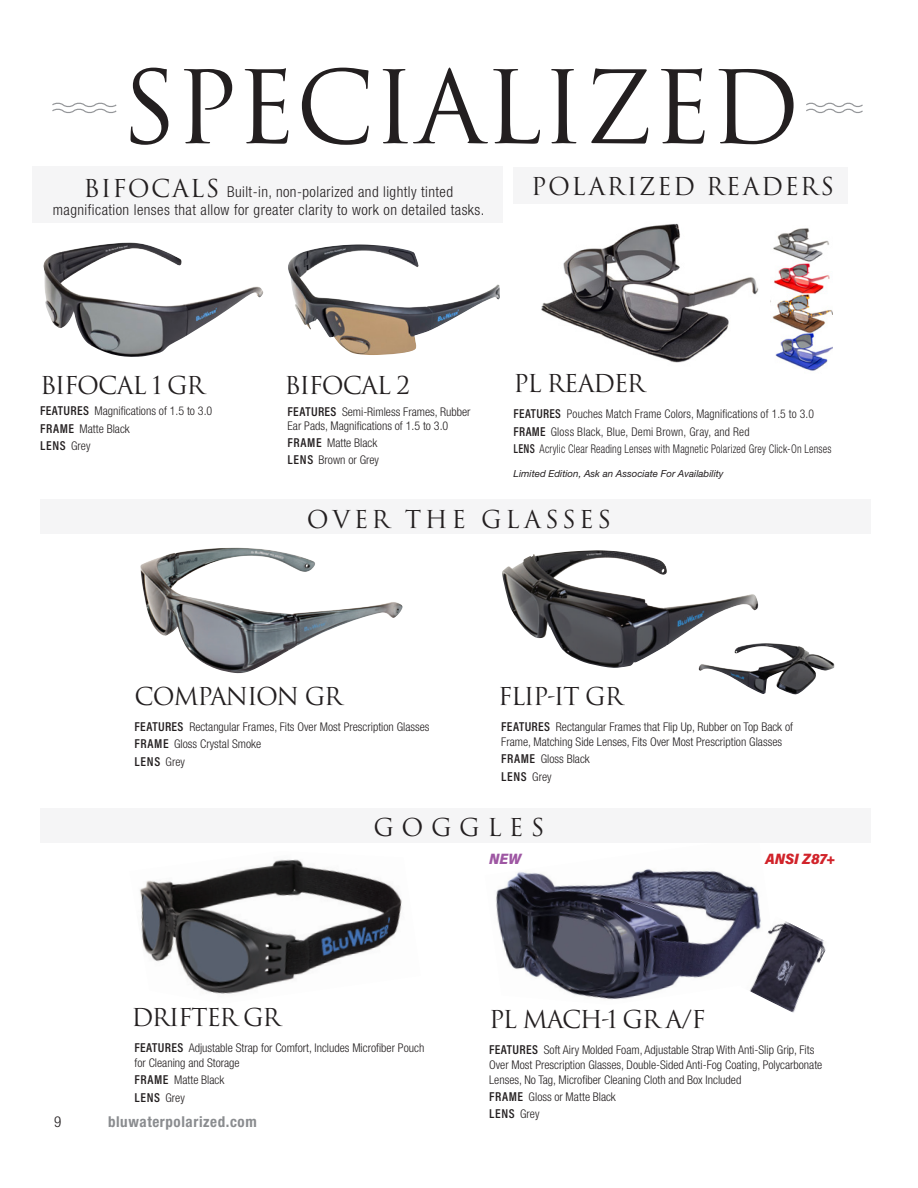
<style>
.page{position:relative;width:918px;height:1188px;background:#fff}
.page>*{position:absolute;margin:0;border:0;box-sizing:border-box;transform-origin:0 0}
.t1{font:98.4px "Trajan Pro 3";letter-spacing:-.01em;color:#231f20}
.Paragraph_Descriptio{font:24px "Trajan Pro 3";letter-spacing:-.05em;color:#231f20}
.Paragraph_Descriptio-2{font:24px "Trajan Pro 3";letter-spacing:.07em;color:#231f20}
.Paragraph_Descriptio-3{font:24px "Trajan Pro 3";letter-spacing:.15em;color:#231f20}
.Paragraph_Descriptio-4{font:24px "Trajan Pro 3";letter-spacing:.31em;color:#231f20}
.Paragraph_Descriptio-5{font:300 condensed 15px/18px "Helvetica Neue LT Std";letter-spacing:.03em;color:#231f20;text-align:center}
.t2{font:700 condensed 15px "Helvetica Neue LT Std";letter-spacing:.04em;color:#8a8c8f}
.t3{font:italic 900 15px "Acumin Pro Semi Cond";color:#d1232a}
.t4{font:italic 900 15px "Acumin Pro Semi Cond";color:#9e57a3}
.t5{font:600 12.9px "Acumin Pro Cond";letter-spacing:.05em;color:#231f20}
.t6{font:300 condensed 12px/15px "Helvetica Neue LT Std";color:#231f20}
.t7{font:300 condensed 12px "Helvetica Neue LT Std";letter-spacing:.02em;color:#231f20;scale:.87 1}
.t8{font:300 condensed 12px "Helvetica Neue LT Std";letter-spacing:.02em;color:#231f20}
.t9{font:italic 9.75px "Helvetica Neue LT Std";color:#231f20}
.s1{font-family:"Trajan Pro 3";font-weight:400;font-stretch:normal;font-size:24px}
.s2{font-family:"Acumin Pro Cond";font-weight:600;font-stretch:normal;font-size:12.9px}
.s3{font-family:"Helvetica Neue LT Std";font-weight:300;font-stretch:condensed;font-size:12px}
</style>
<div class="page">
<svg style="left:52px;top:102px;width:65px;height:11px"></svg>
<svg style="left:806px;top:102px;width:57px;height:11px"></svg>
<hr style="left:51px;top:935px;width:840px;height:1px;background:#fc00ff">
<hr style="left:615px;top:185px;width:1px;height:964px;background:#fc00ff">
<hr style="left:52px;top:185px;width:1px;height:964px;background:#fc00ff">
<hr style="left:333px;top:185px;width:1px;height:964px;background:#fc00ff">
<hr style="left:51px;top:370px;width:851px;height:1px;background:#fc00ff">
<hr style="left:51px;top:647px;width:851px;height:1px;background:#fc00ff">
<hr style="left:51px;top:913px;width:851px;height:1px;background:#fc00ff">
<hr style="left:51px;top:392px;width:840px;height:1px;background:#fc00ff">
<hr style="left:51px;top:670px;width:840px;height:1px;background:#fc00ff">
<img style="left:485px;top:843px;width:294px;height:162px">
<div style="left:513px;top:167px;width:335px;height:36px;background:#f5f5f6"></div>
<img style="left:535px;top:218px;width:224px;height:154px">
<img style="left:771px;top:228px;width:61px;height:143px">
<div style="left:33px;top:166px;width:470px;height:56px;background:#f5f5f6"></div>
<div style="left:40px;top:808px;width:831px;height:35px;background:#f5f5f6"></div>
<div style="left:40px;top:499px;width:831px;height:35px;background:#f5f5f6"></div>
<img style="left:43px;top:243px;width:221px;height:116px">
<img style="left:288px;top:245px;width:212px;height:110px">
<img style="left:139px;top:548px;width:263px;height:126px">
<img style="left:129px;top:851px;width:292px;height:153px">
<img style="left:502px;top:550px;width:256px;height:118px">
<img style="left:698px;top:643px;width:136px;height:52px">
<img style="left:741px;top:916px;width:88px;height:97px">
<h1 class="t1" style="left:121px;top:40px;width:681px">SPECIALIZED</h1>
<p class="Paragraph_Descriptio-5" style="left:53px;top:183px;width:433px"><span class="s1">BIFOCALS</span> Built-in, non-polarized and lightly tinted magnification lenses that allow for greater clarity to work on detailed tasks.</p>
<p class="Paragraph_Descriptio-2" style="left:531px;top:170px;width:305px">POLARIZED READERS</p>
<p class="Paragraph_Descriptio" style="left:40px;top:369px;width:166px">BIFOCAL 1 GR</p>
<p class="t6" style="left:40px;top:403px;width:174px"><span class="s2">FEATURES</span> Magnifications of 1.5 to 3.0</p>
<p class="t6" style="left:40px;top:421px;width:91px"><span class="s2">FRAME</span> Matte Black</p>
<p class="t5" style="left:40px;top:437px;width:52px">LENS <span class="s3">Grey</span></p>
<p class="Paragraph_Descriptio" style="left:285px;top:369px;width:127px">BIFOCAL 2</p>
<p class="t6" style="left:288px;top:404px;width:184px;line-height:14.2px"><span class="s2">FEATURES</span> Semi-Rimless Frames, Rubber<br>Ear Pads, Magnifications of 1.5 to 3.0</p>
<p class="t6" style="left:288px;top:435px;width:91px"><span class="s2">FRAME</span> Matte Black</p>
<p class="t6" style="left:288px;top:453px;width:93px"><span class="s2">LENS</span> Brown or Grey</p>
<p class="Paragraph_Descriptio" style="left:514px;top:367px;width:133px">PL READER</p>
<p class="t6" style="left:514px;top:407px;width:302px"><span class="s2">FEATURES</span> Pouches Match Frame Colors, Magnifications of 1.5 to 3.0</p>
<p class="t8" style="left:514px;top:425px;width:237px"><span class="s2">FRAME</span> Gloss Black, Blue, Demi Brown, Gray, and Red</p>
<p class="t7" style="left:514px;top:442px;width:367px"><span class="s2">LENS</span> Acrylic Clear Reading Lenses with Magnetic Polarized Grey Click-On Lenses</p>
<p class="t9" style="left:514px;top:468px;width:212px">Limited Edition, Ask an Associate For Availability</p>
<p class="Paragraph_Descriptio-3" style="left:307px;top:502px;width:306px">OVER THE GLASSES</p>
<p class="Paragraph_Descriptio" style="left:135px;top:680px;width:209px">COMPANION GR</p>
<p class="t6" style="left:135px;top:719px;width:297px"><span class="s2">FEATURES</span> Rectangular Frames, Fits Over Most Prescription Glasses</p>
<p class="t6" style="left:135px;top:736px;width:128px"><span class="s2">FRAME</span> Gloss Crystal Smoke</p>
<p class="t5" style="left:135px;top:753px;width:52px">LENS <span class="s3">Grey</span></p>
<p class="Paragraph_Descriptio" style="left:498px;top:680px;width:126px">FLIP-IT GR</p>
<p class="t6" style="left:501px;top:719px;width:293px"><span class="s2">FEATURES</span> Rectangular Frames that Flip Up, Rubber on Top Back of<br>Frame, Matching Side Lenses, Fits Over Most Prescription Glasses</p>
<p class="t6" style="left:501px;top:751px;width:90px"><span class="s2">FRAME</span> Gloss Black</p>
<p class="t5" style="left:501px;top:768px;width:52px">LENS <span class="s3">Grey</span></p>
<p class="Paragraph_Descriptio-4" style="left:373px;top:811px;width:173px">GOGGLES</p>
<p class="t4" style="left:489px;top:848px;width:34px">NEW</p>
<p class="t3" style="left:765px;top:848px;width:72px">ANSI Z87+</p>
<p class="Paragraph_Descriptio" style="left:132px;top:1001px;width:151px">DRIFTER GR</p>
<p class="Paragraph_Descriptio" style="left:489px;top:1003px;width:218px">PL MACH-1 GR A/F</p>
<p class="t6" style="left:135px;top:1040px;width:291px"><span class="s2">FEATURES</span> Adjustable Strap for Comfort, Includes Microfiber Pouch for Cleaning and Storage</p>
<p class="t6" style="left:135px;top:1072px;width:91px"><span class="s2">FRAME</span> Matte Black</p>
<p class="t5" style="left:135px;top:1089px;width:52px">LENS <span class="s3">Grey</span></p>
<p class="Paragraph_Descriptio-5" style="left:54px;top:1113px;width:9px">9</p>
<p class="t2" style="left:108px;top:1113px;width:150px">bluwaterpolarized.com</p>
<p class="t6" style="left:489px;top:1042px;width:335px"><span class="s2">FEATURES</span> Soft Airy Molded Foam, Adjustable Strap With Anti-Slip Grip, Fits<br>Over Most Prescription Glasses, Double-Sided Anti-Fog Coating, Polycarbonate<br>Lenses, No Tag, Microfiber Cleaning Cloth and Box Included</p>
<p class="t6" style="left:489px;top:1089px;width:128px"><span class="s2">FRAME</span> Gloss or Matte Black</p>
<p class="t5" style="left:489px;top:1106px;width:52px">LENS <span class="s3">Grey</span></p>
</div>
